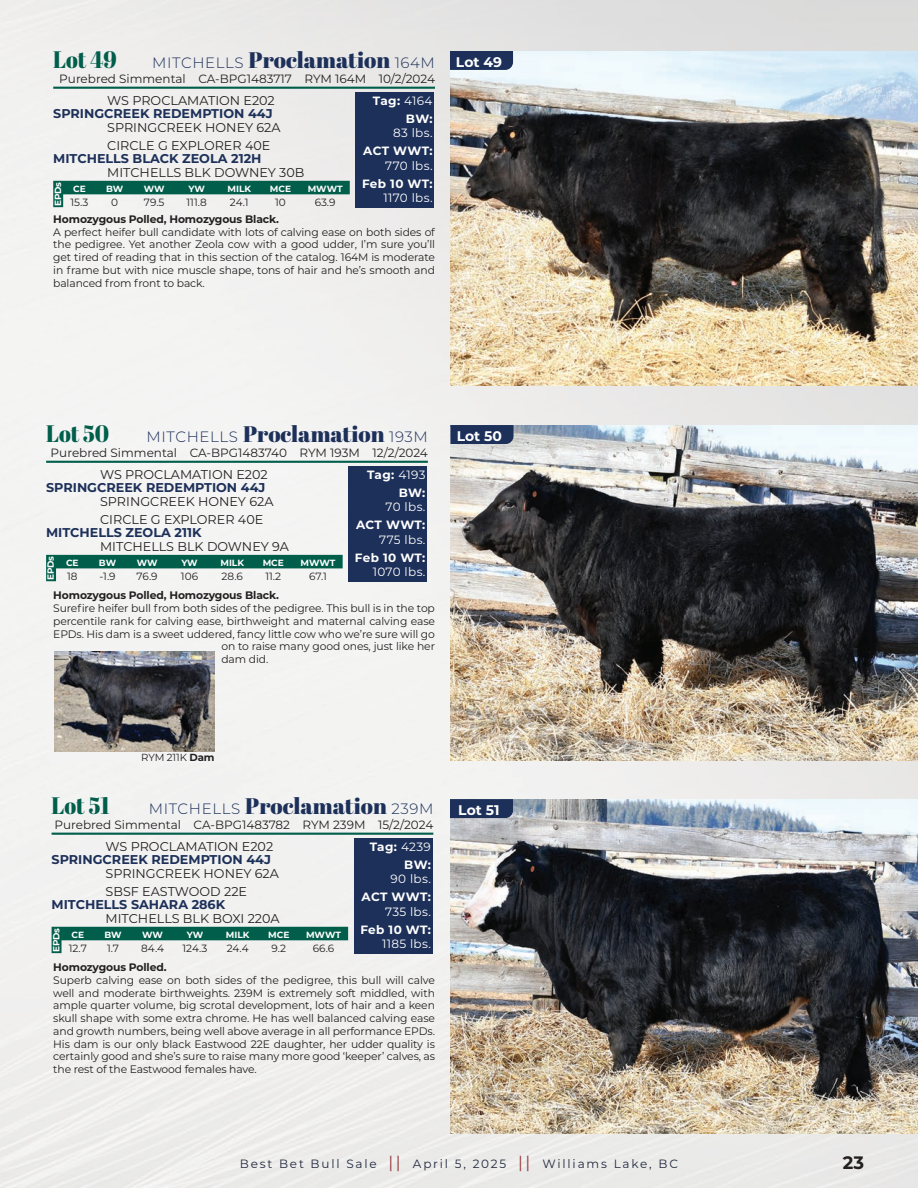
<style>
.page{position:relative;width:918px;height:1188px;background:#fff}
.page>*{position:absolute;margin:0;border:0;box-sizing:border-box;transform-origin:0 0}
.t1{font:23.85px "Abril Fatface";color:#005e4b;scale:.91 1}
.t2{font:700 18px "Montserrat";color:#231f20}
.t3{font:300 15px "Montserrat";letter-spacing:.04em;color:#1d3059}
.t4{font:700 13.95px "Montserrat";color:#fff}
.t5{font:12.75px "Montserrat";color:#231f20}
.t6{font:700 12.75px "Montserrat";color:#1d3059}
.Info_under_name{font:12px "Montserrat";color:#231f20}
.t7{font:700 12px/14.4px "Montserrat";letter-spacing:.025em;color:#fff;text-align:right}
.t8{font:12px "Montserrat";letter-spacing:.15em;color:#22293e}
.t9{font:12px "Montserrat";letter-spacing:.03em;color:#fff}
.t10{font:10.8px/12.8px "Montserrat";letter-spacing:-.01em;color:#231f20;text-align:justify}
.t11{font:700 10.8px "Montserrat";letter-spacing:-.01em;color:#231f20}
.t12{font:10.5px "Montserrat";color:#231f20}
.t13{font:10.35px "Montserrat";letter-spacing:-.01em;color:#231f20}
.t14{font:700 9px "Montserrat";color:#fff}
.s1{font-family:"Abril Fatface";font-weight:400;font-size:22.5px}
.s2{font-weight:400}
.s3{font-weight:700}
.s4{font-size:16.5px;color:#94393a}
</style>
<div class="page">
<img style="left:0;top:0;width:918px;height:1188px">
<img style="left:450px;top:51px;width:468px;height:334px">
<svg style="left:450px;top:51px;width:63px;height:19px"></svg>
<img style="left:450px;top:425px;width:468px;height:336px">
<svg style="left:450px;top:425px;width:64px;height:19px"></svg>
<img style="left:451px;top:799px;width:467px;height:335px">
<svg style="left:450px;top:799px;width:63px;height:19px"></svg>
<div style="left:356px;top:92px;width:78px;height:115px;background:#1d3059"></div>
<hr style="left:53px;top:87px;width:382px;height:2px;background:#005e4b">
<svg style="left:53px;top:181px;width:297px;height:26px"></svg>
<div style="left:348px;top:466px;width:79px;height:115px;background:#1d3059"></div>
<hr style="left:46px;top:461px;width:382px;height:2px;background:#005e4b">
<svg style="left:46px;top:555px;width:297px;height:26px"></svg>
<div style="left:354px;top:838px;width:78px;height:115px;background:#1d3059"></div>
<hr style="left:52px;top:833px;width:381px;height:2px;background:#005e4b">
<svg style="left:52px;top:927px;width:296px;height:26px"></svg>
<svg style="left:50px;top:647px;width:165px;height:115px;fill:#f3f3f3"></svg>
<img style="left:55px;top:652px;width:160px;height:99px">
<p class="t1" style="left:53px;top:43px;width:71px">Lot 49</p>
<p class="t3" style="left:152px;top:53px;width:284px">MITCHELLS <span class="s1">Proclamation</span> 164M</p>
<p class="Info_under_name" style="left:59px;top:70px;width:377px">Purebred Simmental CA-BPG1483717 RYM 164M 10/2/2024</p>
<p class="t5" style="left:107px;top:91px;width:169px">WS PROCLAMATION E202</p>
<p class="t6" style="left:53px;top:104px;width:221px">SPRINGCREEK REDEMPTION 44J</p>
<p class="t5" style="left:107px;top:118px;width:175px">SPRINGCREEK HONEY 62A</p>
<p class="t5" style="left:107px;top:136px;width:165px">CIRCLE G EXPLORER 40E</p>
<p class="t6" style="left:53px;top:149px;width:210px">MITCHELLS BLACK ZEOLA 212H</p>
<p class="t5" style="left:107px;top:163px;width:199px">MITCHELLS BLK DOWNEY 30B</p>
<p class="t14" style="left:51px;top:206px;width:25px;rotate:-90deg">EPDs</p>
<p class="t14" style="left:73px;top:182px;width:14px">CE</p>
<p class="t14" style="left:106px;top:182px;width:19px">BW</p>
<p class="t14" style="left:144px;top:182px;width:22px">WW</p>
<p class="t14" style="left:188px;top:182px;width:18px">YW</p>
<p class="t14" style="left:228px;top:182px;width:25px">MILK</p>
<p class="t14" style="left:270px;top:182px;width:23px">MCE</p>
<p class="t14" style="left:308px;top:182px;width:36px">MWWT</p>
<p class="t7" style="left:373px;top:93px;width:61px">Tag: <span class="s2">4164</span></p>
<p class="t7" style="left:406px;top:111px;width:28px">BW:</p>
<p class="t9" style="left:393px;top:125px;width:41px">83 lbs.</p>
<p class="t7" style="left:363px;top:143px;width:71px">ACT WWT:</p>
<p class="t9" style="left:385px;top:157px;width:49px">770 lbs.</p>
<p class="t7" style="left:362px;top:176px;width:72px">Feb 10 WT:<br><span class="s2">1170 lbs.</span></p>
<p class="t12" style="left:70px;top:195px;width:19px">15.3</p>
<p class="t12" style="left:111px;top:195px;width:8px">0</p>
<p class="t12" style="left:144px;top:195px;width:22px">79.5</p>
<p class="t12" style="left:186px;top:195px;width:22px">111.8</p>
<p class="t12" style="left:230px;top:195px;width:20px">24.1</p>
<p class="t12" style="left:275px;top:195px;width:12px">10</p>
<p class="t12" style="left:315px;top:195px;width:22px">63.9</p>
<p class="t11" style="left:53px;top:211px;width:227px">Homozygous Polled, Homozygous Black.</p>
<p class="t10" style="left:53px;top:225px;width:383px">A perfect heifer bull candidate with lots of calving ease on both sides of the pedigree. Yet another Zeola cow with a good udder, I’m sure you’ll get tired of reading that in this section of the catalog. 164M is moderate in frame but with nice muscle shape, tons of hair and he’s smooth and balanced from front to back.</p>
<p class="t4" style="left:456px;top:52px;width:47px">Lot 49</p>
<p class="t1" style="left:46px;top:417px;width:71px">Lot 50</p>
<p class="t3" style="left:147px;top:427px;width:283px">MITCHELLS <span class="s1">Proclamation</span> 193M</p>
<p class="Info_under_name" style="left:51px;top:444px;width:379px">Purebred Simmental CA-BPG1483740 RYM 193M 12/2/2024</p>
<p class="t5" style="left:100px;top:465px;width:169px">WS PROCLAMATION E202</p>
<p class="t6" style="left:46px;top:478px;width:221px">SPRINGCREEK REDEMPTION 44J</p>
<p class="t5" style="left:100px;top:492px;width:175px">SPRINGCREEK HONEY 62A</p>
<p class="t5" style="left:100px;top:510px;width:165px">CIRCLE G EXPLORER 40E</p>
<p class="t6" style="left:46px;top:523px;width:157px">MITCHELLS ZEOLA 211K</p>
<p class="t5" style="left:100px;top:537px;width:190px">MITCHELLS BLK DOWNEY 9A</p>
<p class="t14" style="left:44px;top:580px;width:25px;rotate:-90deg">EPDs</p>
<p class="t14" style="left:66px;top:556px;width:14px">CE</p>
<p class="t14" style="left:99px;top:556px;width:19px">BW</p>
<p class="t14" style="left:137px;top:556px;width:22px">WW</p>
<p class="t14" style="left:181px;top:556px;width:18px">YW</p>
<p class="t14" style="left:220px;top:556px;width:25px">MILK</p>
<p class="t14" style="left:263px;top:556px;width:23px">MCE</p>
<p class="t14" style="left:301px;top:556px;width:36px">MWWT</p>
<p class="t7" style="left:367px;top:467px;width:60px">Tag: <span class="s2">4193</span></p>
<p class="t7" style="left:399px;top:485px;width:28px">BW:</p>
<p class="t9" style="left:386px;top:499px;width:41px">70 lbs.</p>
<p class="t7" style="left:356px;top:517px;width:71px">ACT WWT:</p>
<p class="t9" style="left:379px;top:531px;width:48px">775 lbs.</p>
<p class="t7" style="left:355px;top:550px;width:72px">Feb 10 WT:<br><span class="s2">1070 lbs.</span></p>
<p class="t12" style="left:67px;top:569px;width:12px">18</p>
<p class="t12" style="left:99px;top:569px;width:18px">-1.9</p>
<p class="t12" style="left:137px;top:569px;width:23px">76.9</p>
<p class="t12" style="left:181px;top:569px;width:19px">106</p>
<p class="t12" style="left:222px;top:569px;width:23px">28.6</p>
<p class="t12" style="left:265px;top:569px;width:17px">11.2</p>
<p class="t12" style="left:309px;top:569px;width:19px">67.1</p>
<p class="t11" style="left:53px;top:588px;width:227px">Homozygous Polled, Homozygous Black.</p>
<p class="t10" style="left:53px;top:601px;width:383px">Surefire heifer bull from both sides of the pedigree. This bull is in the top</p>
<p class="t10" style="left:53px;top:614px;width:383px">percentile rank for calving ease, birthweight and maternal calving ease</p>
<p class="t10" style="left:53px;top:627px;width:383px">EPDs. His dam is a sweet uddered, fancy little cow who we’re sure will go</p>
<p class="t10" style="left:221px;top:640px;width:215px">on to raise many good ones, just like her</p>
<p class="t10" style="left:221px;top:652px;width:48px">dam did.</p>
<p class="t4" style="left:457px;top:426px;width:47px">Lot 50</p>
<p class="t13" style="left:141px;top:751px;width:75px">RYM 211K <span class="s3">Dam</span></p>
<p class="t1" style="left:52px;top:789px;width:65px">Lot 51</p>
<p class="t3" style="left:149px;top:799px;width:286px">MITCHELLS <span class="s1">Proclamation</span> 239M</p>
<p class="Info_under_name" style="left:55px;top:816px;width:380px">Purebred Simmental CA-BPG1483782 RYM 239M 15/2/2024</p>
<p class="t5" style="left:106px;top:837px;width:169px">WS PROCLAMATION E202</p>
<p class="t6" style="left:52px;top:850px;width:221px">SPRINGCREEK REDEMPTION 44J</p>
<p class="t5" style="left:106px;top:864px;width:175px">SPRINGCREEK HONEY 62A</p>
<p class="t5" style="left:106px;top:882px;width:143px">SBSF EASTWOOD 22E</p>
<p class="t6" style="left:52px;top:895px;width:175px">MITCHELLS SAHARA 286K</p>
<p class="t5" style="left:106px;top:909px;width:176px">MITCHELLS BLK BOXI 220A</p>
<p class="t14" style="left:50px;top:952px;width:25px;rotate:-90deg">EPDs</p>
<p class="t14" style="left:72px;top:928px;width:14px">CE</p>
<p class="t14" style="left:104px;top:928px;width:19px">BW</p>
<p class="t14" style="left:142px;top:928px;width:22px">WW</p>
<p class="t14" style="left:187px;top:928px;width:18px">YW</p>
<p class="t14" style="left:226px;top:928px;width:25px">MILK</p>
<p class="t14" style="left:268px;top:928px;width:23px">MCE</p>
<p class="t14" style="left:306px;top:928px;width:36px">MWWT</p>
<p class="t7" style="left:370px;top:839px;width:63px">Tag: <span class="s2">4239</span></p>
<p class="t7" style="left:404px;top:857px;width:28px">BW:</p>
<p class="t9" style="left:391px;top:871px;width:42px">90 lbs.</p>
<p class="t7" style="left:362px;top:889px;width:71px">ACT WWT:</p>
<p class="t9" style="left:385px;top:903px;width:47px">735 lbs.</p>
<p class="t7" style="left:360px;top:922px;width:72px">Feb 10 WT:<br><span class="s2">1185 lbs.</span></p>
<p class="t12" style="left:69px;top:941px;width:20px">12.7</p>
<p class="t12" style="left:107px;top:941px;width:14px">1.7</p>
<p class="t12" style="left:141px;top:941px;width:24px">84.4</p>
<p class="t12" style="left:183px;top:941px;width:26px">124.3</p>
<p class="t12" style="left:227px;top:941px;width:23px">24.4</p>
<p class="t12" style="left:271px;top:941px;width:16px">9.2</p>
<p class="t12" style="left:313px;top:941px;width:23px">66.6</p>
<p class="t11" style="left:53px;top:960px;width:115px">Homozygous Polled.</p>
<p class="t10" style="left:53px;top:973px;width:383px">Superb calving ease on both sides of the pedigree, this bull will calve well and moderate birthweights. 239M is extremely soft middled, with ample quarter volume, big scrotal development, lots of hair and a keen skull shape with some extra chrome. He has well balanced calving ease and growth numbers, being well above average in all performance EPDs.<br>His dam is our only black Eastwood 22E daughter, her udder quality is certainly good and she’s sure to raise many more good ‘keeper’ calves, as the rest of the Eastwood females have.</p>
<p class="t4" style="left:458px;top:800px;width:43px">Lot 51</p>
<p class="t8" style="left:240px;top:1155px;width:440px">Best Bet Bull Sale <span class="s4">||</span> April 5, 2025 <span class="s4">||</span> Williams Lake, BC</p>
<h2 class="t2" style="left:843px;top:1149px;width:23px">23</h2>
</div>
